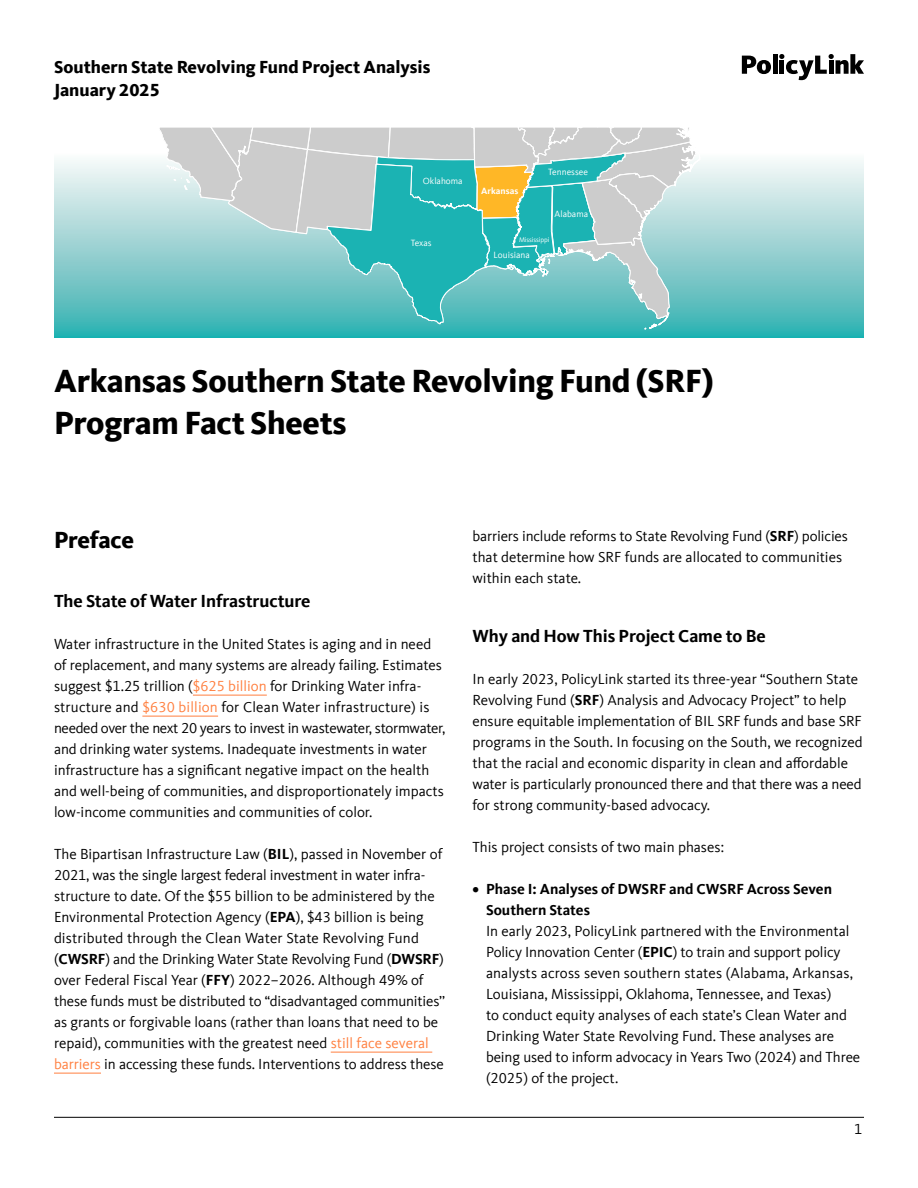
<style>
.page{position:relative;width:918px;height:1188px;background:#fff}
.page>*{position:absolute;margin:0;border:0;box-sizing:border-box;transform-origin:0 0}
.pl_title{font:800 33px/42px "Kievit Offc";letter-spacing:-.01em;color:#000}
.pl_head_1{font:800 24px "Kievit Offc";letter-spacing:-.015em;color:#000}
.pl_head_2b{font:700 18px "Kievit Offc";letter-spacing:-.005em;color:#000}
.pl_body_regular{font:800 18px "Kievit Offc";color:#000}
.pl_body_regular-2{font:15px/21px "Kievit Offc";color:#000}
.t1{font:9.3px "Kievit Offc";color:#fff}
.t2{font:700 9.3px "Kievit Offc";color:#fff}
.t3{font:7.05px "Kievit Offc";letter-spacing:-.02em;color:#fff}
.s1{color:#ff8040}
.s2{font-weight:700}
</style>
<div class="page">
<hr style="left:54px;top:1117px;width:810px;height:1px;background:#000">
<hr style="left:193px;top:695px;width:74px;height:1px;background:#ff8040">
<hr style="left:142px;top:716px;width:76px;height:1px;background:#ff8040">
<hr style="left:331px;top:1052px;width:101px;height:1px;background:#ff8040">
<hr style="left:54px;top:1073px;width:47px;height:1px;background:#ff8040">
<svg style="left:742px;top:56px;width:29px;height:18px"></svg>
<hr style="left:773px;top:54px;width:4px;height:20px;background:#000">
<svg style="left:779px;top:54px;width:85px;height:26px"></svg>
<svg style="left:54px;top:160px;width:810px;height:178px;background:#8bcfd0"></svg>
<svg style="left:148px;top:128px;width:553px;height:202px;background:#8ac7c4"></svg>
<p class="pl_body_regular" style="left:54px;top:57px;width:378px">Southern State Revolving Fund Project Analysis</p>
<p class="pl_body_regular" style="left:54px;top:79px;width:107px">January 2025</p>
<p class="t1" style="left:423px;top:176px;width:41px">Oklahoma</p>
<p class="t1" style="left:411px;top:237px;width:22px">Texas</p>
<p class="t2" style="left:481px;top:185px;width:39px">Arkansas</p>
<p class="t1" style="left:548px;top:167px;width:41px">Tennessee</p>
<p class="t1" style="left:555px;top:209px;width:35px">Alabama</p>
<p class="t3" style="left:519px;top:236px;width:32px">Mississippi</p>
<p class="t1" style="left:494px;top:250px;width:38px">Louisiana</p>
<p class="pl_title" style="left:54px;top:360px;width:661px">Arkansas Southern State Revolving Fund (SRF)<br>Program Fact Sheets</p>
<p class="pl_head_1" style="left:54px;top:526px;width:82px">Preface</p>
<p class="pl_head_2b" style="left:54px;top:590px;width:258px">The State of Water Infrastructure</p>
<p class="pl_body_regular-2" style="left:54px;top:633px;width:393px">Water infrastructure in the United States is aging and in need of replacement, and many systems are already failing. Estimates suggest $1.25 trillion (<span class="s1">$625 billion</span> for Drinking Water infra&shy;structure and <span class="s1">$630 billion</span> for Clean Water infrastructure) is needed over the next 20 years to invest in wastewater, stormwater, and drinking water systems. Inadequate investments in water infrastructure has a significant negative impact on the health and well-being of communities, and disproportionately impacts low-income communities and communities of color.</p>
<p class="pl_body_regular-2" style="left:54px;top:843px;width:393px">The Bipartisan Infrastructure Law (<span class="s2">BIL</span>), passed in November of 2021, was the single largest federal investment in water infra&shy;structure to date. Of the $55 billion to be administered by the Environmental Protection Agency (<span class="s2">EPA</span>), $43 billion is being distributed through the Clean Water State Revolving Fund (<span class="s2">CWSRF</span>) and the Drinking Water State Revolving Fund (<span class="s2">DWSRF</span>) over Federal Fiscal Year (<span class="s2">FFY</span>) 2022–2026. Although 49% of these funds must be distributed to “disadvantaged communities’’ as grants or forgivable loans (rather than loans that need to be repaid), communities with the greatest need <span class="s1">still face several barriers</span> in accessing these funds. Interventions to address these</p>
<p class="pl_body_regular-2" style="left:472px;top:526px;width:377px">barriers include reforms to State Revolving Fund (<span class="s2">SRF</span>) policies that determine how SRF funds are allocated to communities within each state.</p>
<p class="pl_head_2b" style="left:472px;top:625px;width:295px">Why and How This Project Came to Be</p>
<p class="pl_body_regular-2" style="left:472px;top:668px;width:392px">In early 2023, PolicyLink started its three-year “Southern State Revolving Fund (<span class="s2">SRF</span>) Analysis and Advocacy Project” to help ensure equitable implementation of BIL SRF funds and base SRF programs in the South. In focusing on the South, we recognized that the racial and economic disparity in clean and affordable water is particularly pronounced there and that there was a need for strong community-based advocacy.</p>
<p class="pl_body_regular-2" style="left:472px;top:836px;width:253px">This project consists of two main phases:</p>
<p class="pl_body_regular-2" style="left:486px;top:878px;width:376px;text-indent:-14px"><span class="s2">• Phase I: Analyses of DWSRF and CWSRF Across Seven Southern States<br></span>In early 2023, PolicyLink partnered with the Environmental Policy Innovation Center (<span class="s2">EPIC</span>) to train and support policy analysts across seven southern states (Alabama, Arkansas, Louisiana, Mississippi, Oklahoma, Tennessee, and Texas)<br>to conduct equity analyses of each state’s Clean Water and Drinking Water State Revolving Fund. These analyses are being used to inform advocacy in Years Two (2024) and Three (2025) of the project.</p>
<p class="pl_body_regular-2" style="left:854px;top:1119px;width:10px">1</p>
</div>
